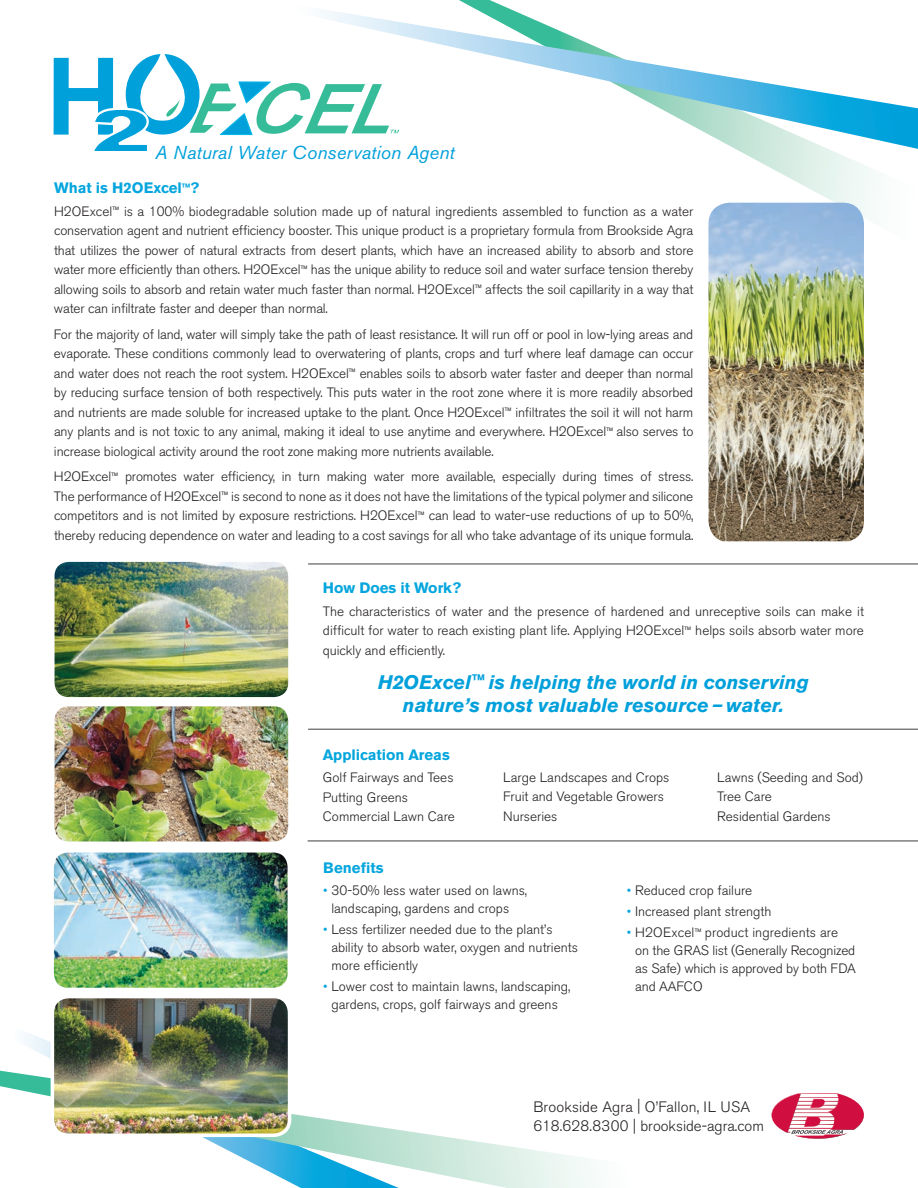
<style>
.page{position:relative;width:918px;height:1188px;background:#fff}
.page>*{position:absolute;margin:0;border:0;box-sizing:border-box;transform-origin:0 0}
.t1{font:italic 700 19.5px/22.5px "Akzidenz Grotesk BE";color:#00a0db;text-align:center}
.t2{font:italic 18.6px "Akzidenz Grotesk BE";letter-spacing:.01em;color:#00a0db}
.t3{font:300 15px "Akzidenz Grotesk BE";letter-spacing:.01em;color:#231f20}
.t4{font:700 15px "Akzidenz Grotesk BE";color:#05a6dd}
.t5{font:300 13.5px/19.5px "Akzidenz Grotesk BE";color:#231f20;text-align:justify}
.s1{font-size:12px}
.s2{font-size:10.5px}
.s3{font-size:18px}
.s4{color:#05a6dd}
</style>
<div class="page">
<svg style="left:54px;top:54px;width:184px;height:96px"></svg>
<svg style="left:0;top:1032px;width:51px;height:39px"></svg>
<svg style="left:0;top:1071px;width:772px;height:117px"></svg>
<hr style="left:308px;top:729px;width:610px;height:1px;background:#3e3e3f">
<hr style="left:308px;top:841px;width:610px;height:1px;background:#3e3e3f">
<hr style="left:308px;top:564px;width:610px;height:1px;background:#3e3e3f">
<img style="left:56px;top:708px;width:231px;height:132px">
<div style="left:51px;top:703px;width:241px;height:142px;border:4px solid #fff;border-radius:16px"></div>
<img style="left:55px;top:854px;width:231px;height:132px">
<div style="left:50px;top:849px;width:241px;height:142px;border:4px solid #fff;border-radius:16px"></div>
<img style="left:52px;top:1000px;width:238px;height:135px">
<div style="left:51px;top:995px;width:240px;height:142px;border:4px solid #fff;border-radius:16px"></div>
<img style="left:56px;top:563px;width:231px;height:133px">
<div style="left:51px;top:558px;width:241px;height:143px;border:4px solid #fff;border-radius:16px"></div>
<svg style="left:727px;top:149px;width:148px;height:72px"></svg>
<svg style="left:238px;top:0;width:680px;height:149px"></svg>
<svg style="left:772px;top:1093px;width:92px;height:46px"></svg>
<img style="left:708px;top:203px;width:156px;height:338px">
<p class="t2" style="left:155px;top:142px;width:301px">A Natural Water Conservation Agent</p>
<p class="t4" style="left:54px;top:180px;width:147px">What is H2OExcel<span class="s1">™</span>?</p>
<p class="t5" style="left:54px;top:202px;width:641px">H2OExcel<span class="s2">™</span> is a 100% biodegradable solution made up of natural ingredients assembled to function as a water conservation agent and nutrient efficiency booster. This unique product is a proprietary formula from Brookside Agra that utilizes the power of natural extracts from desert plants, which have an increased ability to absorb and store water more efficiently than others. H2OExcel<span class="s2">™</span> has the unique ability to reduce soil and water surface tension thereby allowing soils to absorb and retain water much faster than normal. H2OExcel<span class="s2">™</span> affects the soil capillarity in a way that water can infiltrate faster and deeper than normal.</p>
<p class="t5" style="left:54px;top:325px;width:641px">For the majority of land, water will simply take the path of least resistance. It will run off or pool in low-lying areas and evaporate. These conditions commonly lead to overwatering of plants, crops and turf where leaf damage can occur and water does not reach the root system. H2OExcel<span class="s2">™</span> enables soils to absorb water faster and deeper than normal by reducing surface tension of both respectively. This puts water in the root zone where it is more readily absorbed and nutrients are made soluble for increased uptake to the plant. Once H2OExcel<span class="s2">™</span> infiltrates the soil it will not harm any plants and is not toxic to any animal, making it ideal to use anytime and everywhere. H2OExcel<span class="s2">™</span> also serves to increase biological activity around the root zone making more nutrients available.</p>
<p class="t5" style="left:54px;top:467px;width:641px">H2OExcel<span class="s2">™</span> promotes water efficiency, in turn making water more available, especially during times of stress.<br>The performance of H2OExcel<span class="s2">™</span> is second to none as it does not have the limitations of the typical polymer and silicone competitors and is not limited by exposure restrictions. H2OExcel<span class="s2">™</span> can lead to water-use reductions of up to 50%, thereby reducing dependence on water and leading to a cost savings for all who take advantage of its unique formula.</p>
<p class="t4" style="left:323px;top:579px;width:140px">How Does it Work?</p>
<p class="t5" style="left:323px;top:602px;width:543px">The characteristics of water and the presence of hardened and unreceptive soils can make it difficult for water to reach existing plant life. Applying H2OExcel<span class="s2">™</span> helps soils absorb water more quickly and efficiently.</p>
<p class="t1" style="left:378px;top:671px;width:432px">H2OExcel<span class="s3">™</span> is helping the world in conserving nature’s most valuable resource – water.</p>
<p class="t4" style="left:323px;top:746px;width:128px">Application Areas</p>
<p class="t5" style="left:323px;top:768px;width:132px">Golf Fairways and Tees</p>
<p class="t5" style="left:323px;top:788px;width:86px">Putting Greens</p>
<p class="t5" style="left:323px;top:807px;width:133px">Commercial Lawn Care</p>
<p class="t5" style="left:503px;top:768px;width:168px">Large Landscapes and Crops</p>
<p class="t5" style="left:503px;top:787px;width:162px">Fruit and Vegetable Growers</p>
<p class="t5" style="left:503px;top:807px;width:56px">Nurseries</p>
<p class="t5" style="left:717px;top:768px;width:148px">Lawns (Seeding and Sod)</p>
<p class="t5" style="left:717px;top:787px;width:56px">Tree Care</p>
<p class="t5" style="left:717px;top:807px;width:115px">Residential Gardens</p>
<p class="t4" style="left:323px;top:859px;width:62px">Benefits</p>
<p class="t5" style="left:331px;top:882px;width:197px;line-height:18px;text-indent:-8px"><span class="s4">•</span> 30-50% less water used on lawns, landscaping, gardens and crops</p>
<p class="t5" style="left:331px;top:921px;width:248px;line-height:18px;text-align:left;text-indent:-8px"><span class="s4">•</span> Less fertilizer needed due to the plant’s ability to absorb water, oxygen and nutrients more efficiently</p>
<p class="t5" style="left:323px;top:978px;width:249px;line-height:18px;text-align:center"><span class="s4">•</span> Lower cost to maintain lawns, landscaping, gardens, crops, golf fairways and greens</p>
<p class="t5" style="left:627px;top:881px;width:127px"><span class="s4">•</span> Reduced crop failure</p>
<p class="t5" style="left:627px;top:902px;width:146px"><span class="s4">•</span> Increased plant strength</p>
<p class="t5" style="left:635px;top:924px;width:222px;line-height:18px;text-align:left;text-indent:-8px"><span class="s4">•</span> H2OExcel<span class="s2">™</span> product ingredients are<br>on the GRAS list (Generally Recognized as Safe) which is approved by both FDA and AAFCO</p>
<p class="t3" style="left:533px;top:1098px;width:218px">Brookside Agra | O’Fallon, IL USA</p>
<p class="t3" style="left:533px;top:1118px;width:232px">618.628.8300 | brookside-agra.com</p>
</div>
